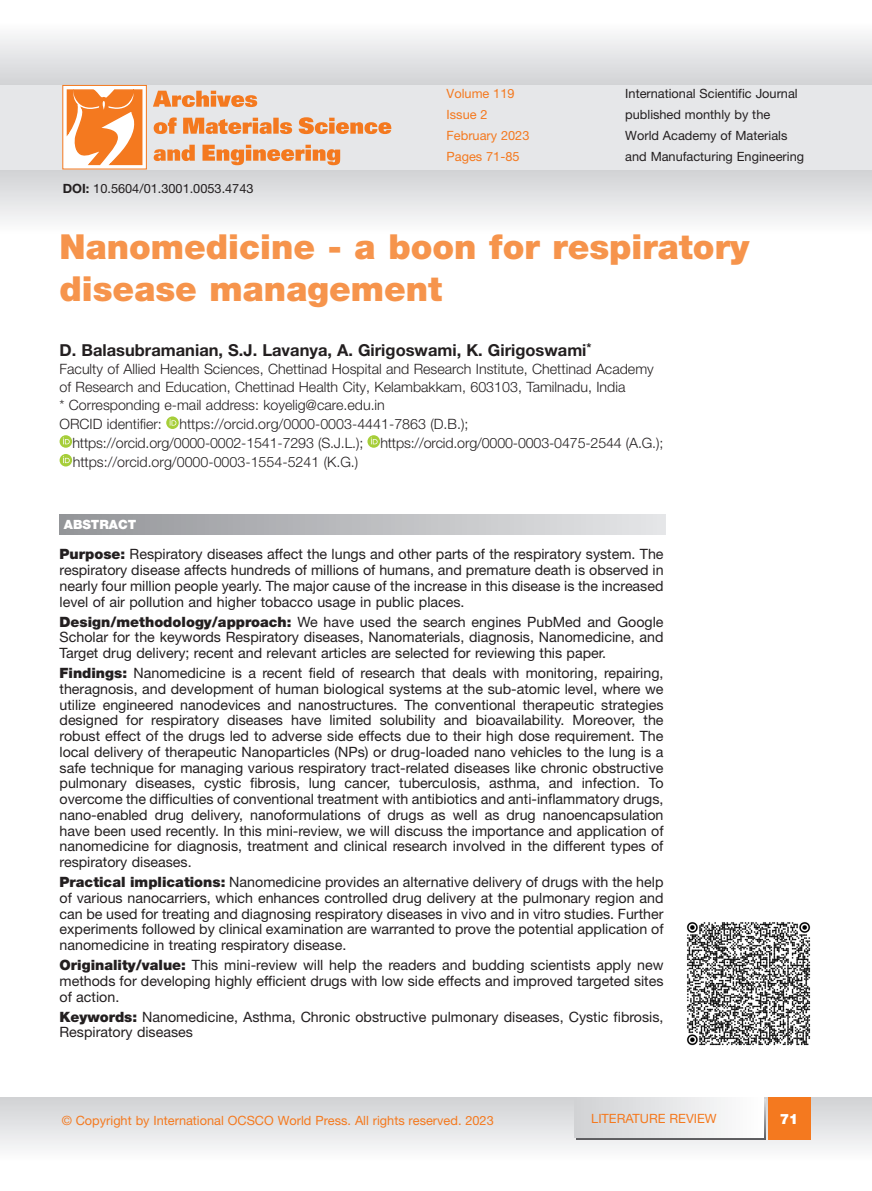
<style>
.page{position:relative;width:872px;height:1191px;background:#fff}
.page>*{position:absolute;margin:0;border:0;box-sizing:border-box;transform-origin:0 0}
.tytuł_artykułu{font:900 34.5px/42px "Helvetica Neue LT Pro";color:#f6944c}
.autorzy{font:700 16.5px "Helvetica Neue LT Pro";color:#231f20}
.tekst_abstraktu{font:14.25px/15.8px "Helvetica Neue LT Pro";color:#231f20;text-align:justify}
.uczelnia{font:300 14.25px/18px "Helvetica Neue LT Pro";color:#231f20}
.t1{font:900 14.25px "Helvetica Neue LT Pro";color:#fff}
.t2{font:12.75px/21px "Helvetica Neue LT Pro";color:#231f20}
.t3{font:12.75px/21px "Helvetica Neue LT Pro";color:#f4791f}
.t4{font:900 12.75px "Helvetica Neue LT Pro";color:#fff}
.s1{font-weight:700}
.s2{font-weight:900}
</style>
<div class="page">
<svg style="left:0;top:35px;width:872px;height:50px"></svg>
<svg style="left:0;top:1097px;width:872px;height:52px"></svg>
<div style="left:767px;top:1097px;width:43px;height:43px;background:#f4791f"></div>
<div style="left:0;top:85px;width:872px;height:85px;background:#e6e7e9"></div>
<svg style="left:0;top:170px;width:872px;height:51px"></svg>
<svg style="left:154px;top:145px;width:186px;height:20px"></svg>
<svg style="left:154px;top:117px;width:237px;height:17px"></svg>
<svg style="left:153px;top:91px;width:104px;height:16px"></svg>
<div style="left:62px;top:85px;width:85px;height:84px;background:#fff;border:1px solid #f4791f"></div>
<svg style="left:66px;top:89px;width:77px;height:77px"></svg>
<div style="left:576px;top:1099px;width:189px;height:41px;background:linear-gradient(to right,#d0d2d4,#fefeff)"></div>
<svg style="left:574px;top:1097px;width:189px;height:40px"></svg>
<svg style="left:166px;top:416px;width:13px;height:13px"></svg>
<svg style="left:170px;top:419px;width:6px;height:6px"></svg>
<svg style="left:60px;top:435px;width:12px;height:13px"></svg>
<svg style="left:63px;top:437px;width:7px;height:7px"></svg>
<svg style="left:367px;top:435px;width:13px;height:13px"></svg>
<svg style="left:371px;top:437px;width:6px;height:7px"></svg>
<div style="left:60px;top:454px;width:12px;height:12px;background:#a6ce39;border-radius:50%"></div>
<svg style="left:63px;top:456px;width:7px;height:7px"></svg>
<div style="left:60px;top:514px;width:605px;height:21px;background:linear-gradient(to right,#939498,#e5e6e8)"></div>
<img style="left:686px;top:922px;width:125px;height:124px">
<p class="t2" style="left:63px;top:177px;width:192px"><span class="s1">DOI:</span> 10.5604/01.3001.0053.4743</p>
<p class="t3" style="left:446px;top:83px;width:84px">Volume 119<br>Issue 2<br>February 2023<br>Pages 71-85</p>
<p class="t2" style="left:625px;top:83px;width:180px">International Scientific Journal published monthly by the<br>World Academy of Materials and Manufacturing Engineering</p>
<p class="tytuł_artykułu" style="left:60px;top:225px;width:691px">Nanomedicine - a boon for respiratory disease management</p>
<p class="autorzy" style="left:60px;top:340px;width:533px">D. Balasubramanian, S.J. Lavanya, A. Girigoswami, K. Girigoswami<sup>*</sup></p>
<p class="uczelnia" style="left:60px;top:360px;width:596px">Faculty of Allied Health Sciences, Chettinad Hospital and Research Institute, Chettinad Academy of Research and Education, Chettinad Health City, Kelambakkam, 603103, Tamilnadu, India</p>
<p class="uczelnia" style="left:60px;top:396px;width:327px">* Corresponding e-mail address: koyelig@care.edu.in</p>
<p class="uczelnia" style="left:60px;top:414px;width:410px">ORCID identifier: https://orcid.org/0000-0003-4441-7863 (D.B.);</p>
<p class="uczelnia" style="left:72px;top:433px;width:592px;line-height:18.8px">https://orcid.org/0000-0002-1541-7293 (S.J.L.); https://orcid.org/0000-0003-0475-2544 (A.G.); https://orcid.org/0000-0003-1554-5241 (K.G.)</p>
<p class="t4" style="left:64px;top:517px;width:74px">ABSTRACT</p>
<p class="tekst_abstraktu" style="left:60px;top:546px;width:605px"><span class="s2">Purpose:</span> Respiratory diseases affect the lungs and other parts of the respiratory system. The respiratory disease affects hundreds of millions of humans, and premature death is observed in nearly four million people yearly. The major cause of the increase in this disease is the increased level of air pollution and higher tobacco usage in public places.</p>
<p class="tekst_abstraktu" style="left:60px;top:613px;width:605px"><span class="s2">Design/methodology/approach:</span> We have used the search engines PubMed and Google Scholar for the keywords Respiratory diseases, Nanomaterials, diagnosis, Nanomedicine, and Target drug delivery; recent and relevant articles are selected for reviewing this paper.</p>
<p class="tekst_abstraktu" style="left:60px;top:664px;width:605px"><span class="s2">Findings:</span> Nanomedicine is a recent field of research that deals with monitoring, repairing, theragnosis, and development of human biological systems at the sub-atomic level, where we utilize engineered nanodevices and nanostructures. The conventional therapeutic strategies designed for respiratory diseases have limited solubility and bioavailability. Moreover, the robust effect of the drugs led to adverse side effects due to their high dose requirement. The local delivery of therapeutic Nanoparticles (NPs) or drug-loaded nano vehicles to the lung is a safe technique for managing various respiratory tract-related diseases like chronic obstructive pulmonary diseases, cystic fibrosis, lung cancer, tuberculosis, asthma, and infection. To overcome the difficulties of conventional treatment with antibiotics and anti-inflammatory drugs, nano-enabled drug delivery, nanoformulations of drugs as well as drug nanoencapsulation have been used recently. In this mini-review, we will discuss the importance and application of nanomedicine for diagnosis, treatment and clinical research involved in the different types of respiratory diseases.</p>
<p class="tekst_abstraktu" style="left:60px;top:874px;width:605px"><span class="s2">Practical implications:</span> Nanomedicine provides an alternative delivery of drugs with the help of various nanocarriers, which enhances controlled drug delivery at the pulmonary region and can be used for treating and diagnosing respiratory diseases in vivo and in vitro studies. Further experiments followed by clinical examination are warranted to prove the potential application of nanomedicine in treating respiratory disease.</p>
<p class="tekst_abstraktu" style="left:60px;top:957px;width:605px"><span class="s2">Originality/value:</span> This mini-review will help the readers and budding scientists apply new methods for developing highly efficient drugs with low side effects and improved targeted sites of action.</p>
<p class="tekst_abstraktu" style="left:60px;top:1008px;width:605px"><span class="s2">Keywords:</span> Nanomedicine, Asthma, Chronic obstructive pulmonary diseases, Cystic fibrosis,<br>Respiratory diseases</p>
<p class="t3" style="left:62px;top:1109px;width:433px">© Copyright by International OCSCO World Press. All rights reserved. 2023</p>
<p class="t3" style="left:591px;top:1107px;width:127px">LITERATURE REVIEW</p>
<p class="t1" style="left:780px;top:1110px;width:20px">71</p>
</div>
